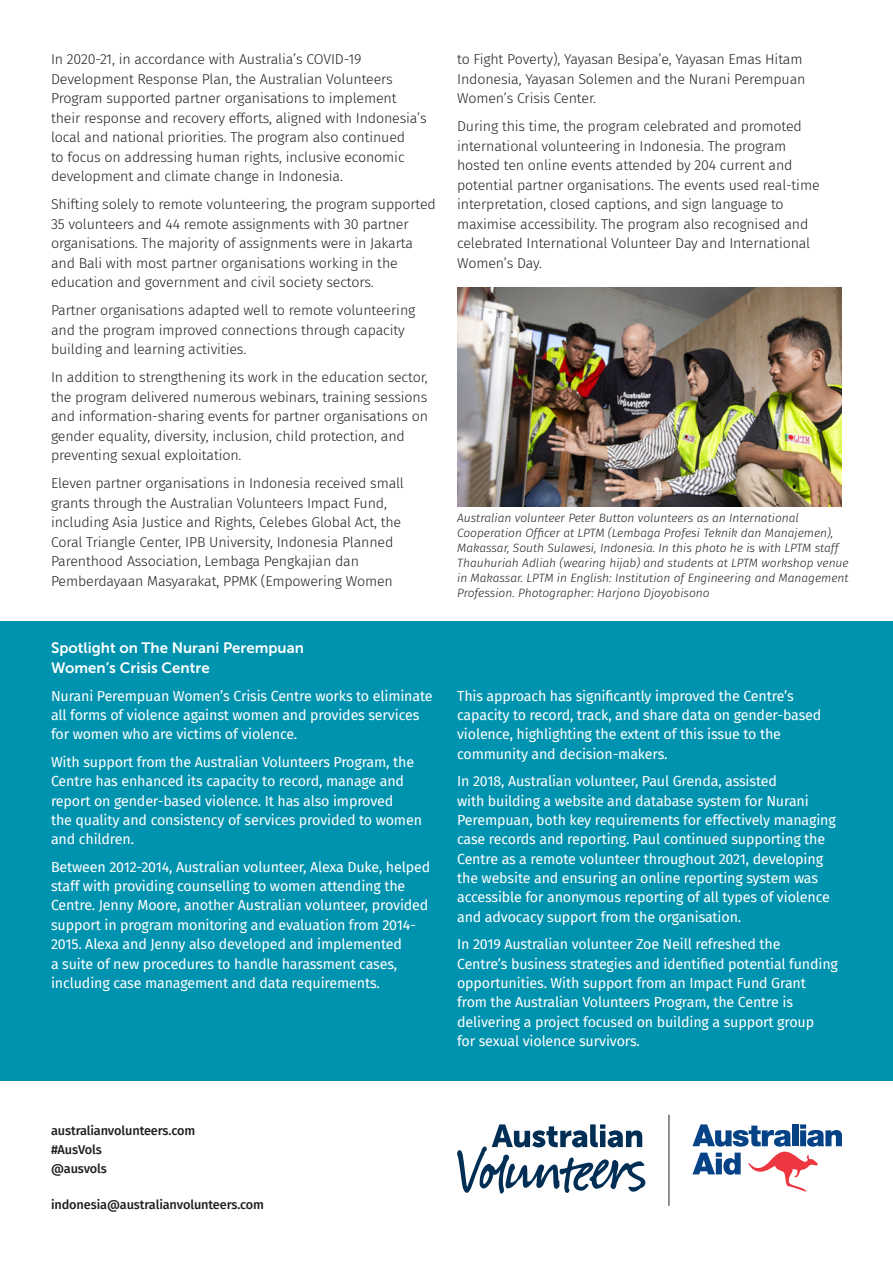
<style>
.page{position:relative;width:893px;height:1263px;background:#fff}
.page>*{position:absolute;margin:0;border:0;box-sizing:border-box;transform-origin:0 0}
.t1{font:15px/19.5px "Museo Sans 700";color:#fff}
.t2{font:300 14.25px/19.5px "Fira Sans";letter-spacing:-.01em;color:#231f20}
.t3{font:14.25px/19.4px "Fira Sans";letter-spacing:-.01em;color:#fff}
.t4{font:500 12.75px/19.2px "Fira Sans";letter-spacing:-.01em;color:#231f20}
.t5{font:italic 300 12px/15px "Fira Sans";color:#231f20}
</style>
<div class="page">
<svg style="left:692px;top:1124px;width:150px;height:67px"></svg>
<svg style="left:457px;top:1124px;width:188px;height:69px"></svg>
<hr style="left:669px;top:1115px;width:1px;height:91px;background:#231f20">
<div style="left:0;top:621px;width:893px;height:459px;background:#0093af"></div>
<img style="left:457px;top:287px;width:385px;height:219px">
<p class="t2" style="left:51px;top:50px;width:377px">In 2020-21, in accordance with Australia’s COVID-19<br>Development Response Plan, the Australian Volunteers Program supported partner organisations to implement their response and recovery efforts, aligned with Indonesia’s local and national priorities. The program also continued<br>to focus on addressing human rights, inclusive economic development and climate change in Indonesia.</p>
<p class="t2" style="left:51px;top:195px;width:386px">Shifting solely to remote volunteering, the program supported 35 volunteers and 44 remote assignments with 30 partner organisations. The majority of assignments were in Jakarta and Bali with most partner organisations working in the education and government and civil society sectors.</p>
<p class="t2" style="left:51px;top:301px;width:366px">Partner organisations adapted well to remote volunteering and the program improved connections through capacity building and learning activities.</p>
<p class="t2" style="left:51px;top:367px;width:378px">In addition to strengthening its work in the education sector, the program delivered numerous webinars, training sessions and information-sharing events for partner organisations on gender equality, diversity, inclusion, child protection, and preventing sexual exploitation.</p>
<p class="t2" style="left:51px;top:473px;width:354px">Eleven partner organisations in Indonesia received small grants through the Australian Volunteers Impact Fund, including Asia Justice and Rights, Celebes Global Act, the Coral Triangle Center, IPB University, Indonesia Planned Parenthood Association, Lembaga Pengkajian dan Pemberdayaan Masyarakat, PPMK (Empowering Women</p>
<p class="t1" style="left:51px;top:638px;width:254px">Spotlight on The Nurani Perempuan<br>Women’s Crisis Centre</p>
<p class="t3" style="left:51px;top:686px;width:383px">Nurani Perempuan Women’s Crisis Centre works to eliminate all forms of violence against women and provides services for women who are victims of violence.</p>
<p class="t3" style="left:51px;top:752px;width:372px">With support from the Australian Volunteers Program, the Centre has enhanced its capacity to record, manage and report on gender-based violence. It has also improved<br>the quality and consistency of services provided to women and children.</p>
<p class="t3" style="left:51px;top:857px;width:381px">Between 2012-2014, Australian volunteer, Alexa Duke, helped staff with providing counselling to women attending the Centre. Jenny Moore, another Australian volunteer, provided support in program monitoring and evaluation from 2014- 2015. Alexa and Jenny also developed and implemented<br>a suite of new procedures to handle harassment cases, including case management and data requirements.</p>
<p class="t2" style="left:457px;top:49px;width:350px">to Fight Poverty), Yayasan Besipa’e, Yayasan Emas Hitam<br>Indonesia, Yayasan Solemen and the Nurani Perempuan<br>Women’s Crisis Center.</p>
<p class="t2" style="left:457px;top:116px;width:364px">During this time, the program celebrated and promoted international volunteering in Indonesia. The program hosted ten online events attended by 204 current and potential partner organisations. The events used real-time interpretation, closed captions, and sign language to maximise accessibility. The program also recognised and celebrated International Volunteer Day and International Women’s Day.</p>
<p class="t5" style="left:457px;top:510px;width:393px">Australian volunteer Peter Button volunteers as an International Cooperation Officer at LPTM (Lembaga Profesi Teknik dan Manajemen), Makassar, South Sulawesi, Indonesia. In this photo he is with LPTM staff Thauhuriah Adliah (wearing hijab) and students at LPTM workshop venue in Makassar. LPTM in English: Institution of Engineering and Management Profession. Photographer: Harjono Djoyobisono</p>
<p class="t3" style="left:457px;top:686px;width:366px">This approach has significantly improved the Centre’s capacity to record, track, and share data on gender-based violence, highlighting the extent of this issue to the community and decision-makers.</p>
<p class="t3" style="left:457px;top:771px;width:380px">In 2018, Australian volunteer, Paul Grenda, assisted<br>with building a website and database system for Nurani Perempuan, both key requirements for effectively managing case records and reporting. Paul continued supporting the Centre as a remote volunteer throughout 2021, developing the website and ensuring an online reporting system was accessible for anonymous reporting of all types of violence and advocacy support from the organisation.</p>
<p class="t3" style="left:457px;top:934px;width:382px">In 2019 Australian volunteer Zoe Neill refreshed the<br>Centre’s business strategies and identified potential funding opportunities. With support from an Impact Fund Grant from the Australian Volunteers Program, the Centre is delivering a project focused on building a support group<br>for sexual violence survivors.</p>
<p class="t4" style="left:51px;top:1120px;width:146px">australianvolunteers.com #AusVols<br>@ausvols</p>
<p class="t4" style="left:51px;top:1195px;width:215px">indonesia@australianvolunteers.com</p>
</div>
